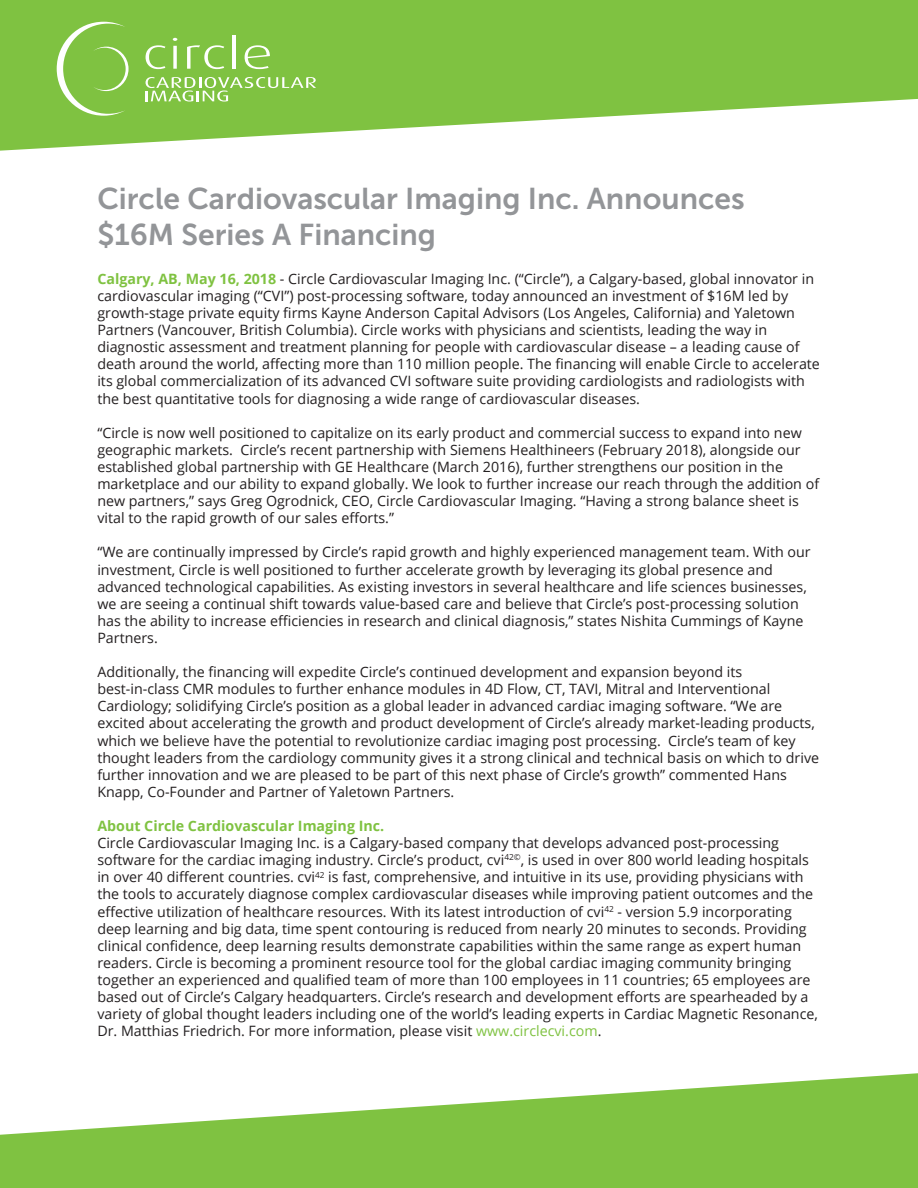
<style>
.page{position:relative;width:918px;height:1188px;background:#fff}
.page>*{position:absolute;margin:0;border:0;box-sizing:border-box;transform-origin:0 0}
.t1{font:30px/36px "Museo Sans 700";color:#939598}
.t2{font:14.25px/17.1px "Open Sans";color:#231f20}
.t3{font:700 14.25px "Open Sans";color:#7fc241}
.s1{font-weight:700;color:#7fc241}
.s2{color:#7fc241}
</style>
<div class="page">
<svg style="left:0;top:0;width:918px;height:151px;fill:#7fc241"></svg>
<svg style="left:0;top:1073px;width:918px;height:115px;fill:#7fc241"></svg>
<svg style="left:57px;top:22px;width:72px;height:94px;background:#8fca5a"></svg>
<svg style="left:146px;top:45px;width:19px;height:24px"></svg>
<svg style="left:173px;top:46px;width:4px;height:23px"></svg>
<svg style="left:173px;top:38px;width:4px;height:3px"></svg>
<svg style="left:187px;top:45px;width:37px;height:24px"></svg>
<hr style="left:232px;top:35px;width:4px;height:34px;background:#fff">
<svg style="left:245px;top:45px;width:25px;height:24px"></svg>
<svg style="left:146px;top:77px;width:170px;height:25px;background:#9ace69"></svg>
<h1 class="t1" style="left:97px;top:181px;width:649px">Circle Cardiovascular Imaging Inc. Announces $16M Series A Financing</h1>
<p class="t2" style="left:97px;top:270px;width:724px"><span class="s1">Calgary, AB, May 16, 2018</span> - Circle Cardiovascular Imaging Inc. (“Circle”), a Calgary-based, global innovator in cardiovascular imaging (“CVI”) post-processing software, today announced an investment of $16M led by growth-stage private equity firms Kayne Anderson Capital Advisors (Los Angeles, California) and Yaletown Partners (Vancouver, British Columbia). Circle works with physicians and scientists, leading the way in diagnostic assessment and treatment planning for people with cardiovascular disease – a leading cause of death around the world, affecting more than 110 million people. The financing will enable Circle to accelerate its global commercialization of its advanced CVI software suite providing cardiologists and radiologists with the best quantitative tools for diagnosing a wide range of cardiovascular diseases.</p>
<p class="t2" style="left:97px;top:424px;width:723px">“Circle is now well positioned to capitalize on its early product and commercial success to expand into new geographic markets. Circle’s recent partnership with Siemens Healthineers (February 2018), alongside our established global partnership with GE Healthcare (March 2016), further strengthens our position in the marketplace and our ability to expand globally. We look to further increase our reach through the addition of new partners,” says Greg Ogrodnick, CEO, Circle Cardiovascular Imaging. “Having a strong balance sheet is vital to the rapid growth of our sales efforts.”</p>
<p class="t2" style="left:97px;top:543px;width:715px">“We are continually impressed by Circle’s rapid growth and highly experienced management team. With our investment, Circle is well positioned to further accelerate growth by leveraging its global presence and advanced technological capabilities. As existing investors in several healthcare and life sciences businesses, we are seeing a continual shift towards value-based care and believe that Circle’s post-processing solution has the ability to increase efficiencies in research and clinical diagnosis,” states Nishita Cummings of Kayne Partners.</p>
<p class="t2" style="left:97px;top:663px;width:723px">Additionally, the financing will expedite Circle’s continued development and expansion beyond its best-in-class CMR modules to further enhance modules in 4D Flow, CT, TAVI, Mitral and Interventional Cardiology; solidifying Circle’s position as a global leader in advanced cardiac imaging software. “We are excited about accelerating the growth and product development of Circle’s already market-leading products, which we believe have the potential to revolutionize cardiac imaging post processing. Circle’s team of key thought leaders from the cardiology community gives it a strong clinical and technical basis on which to drive further innovation and we are pleased to be part of this next phase of Circle’s growth” commented Hans Knapp, Co-Founder and Partner of Yaletown Partners.</p>
<p class="t3" style="left:97px;top:816px;width:288px">About Circle Cardiovascular Imaging Inc.</p>
<p class="t2" style="left:97px;top:834px;width:722px">Circle Cardiovascular Imaging Inc. is a Calgary-based company that develops advanced post-processing software for the cardiac imaging industry. Circle’s product, cvi<sup>42©</sup>, is used in over 800 world leading hospitals in over 40 different countries. cvi<sup>42</sup> is fast, comprehensive, and intuitive in its use, providing physicians with the tools to accurately diagnose complex cardiovascular diseases while improving patient outcomes and the effective utilization of healthcare resources. With its latest introduction of cvi<sup>42</sup> - version 5.9 incorporating deep learning and big data, time spent contouring is reduced from nearly 20 minutes to seconds. Providing clinical confidence, deep learning results demonstrate capabilities within the same range as expert human readers. Circle is becoming a prominent resource tool for the global cardiac imaging community bringing together an experienced and qualified team of more than 100 employees in 11 countries; 65 employees are based out of Circle’s Calgary headquarters. Circle’s research and development efforts are spearheaded by a variety of global thought leaders including one of the world’s leading experts in Cardiac Magnetic Resonance, Dr. Matthias Friedrich. For more information, please visit <span class="s2">www.circlecvi.com</span>.</p>
</div>
